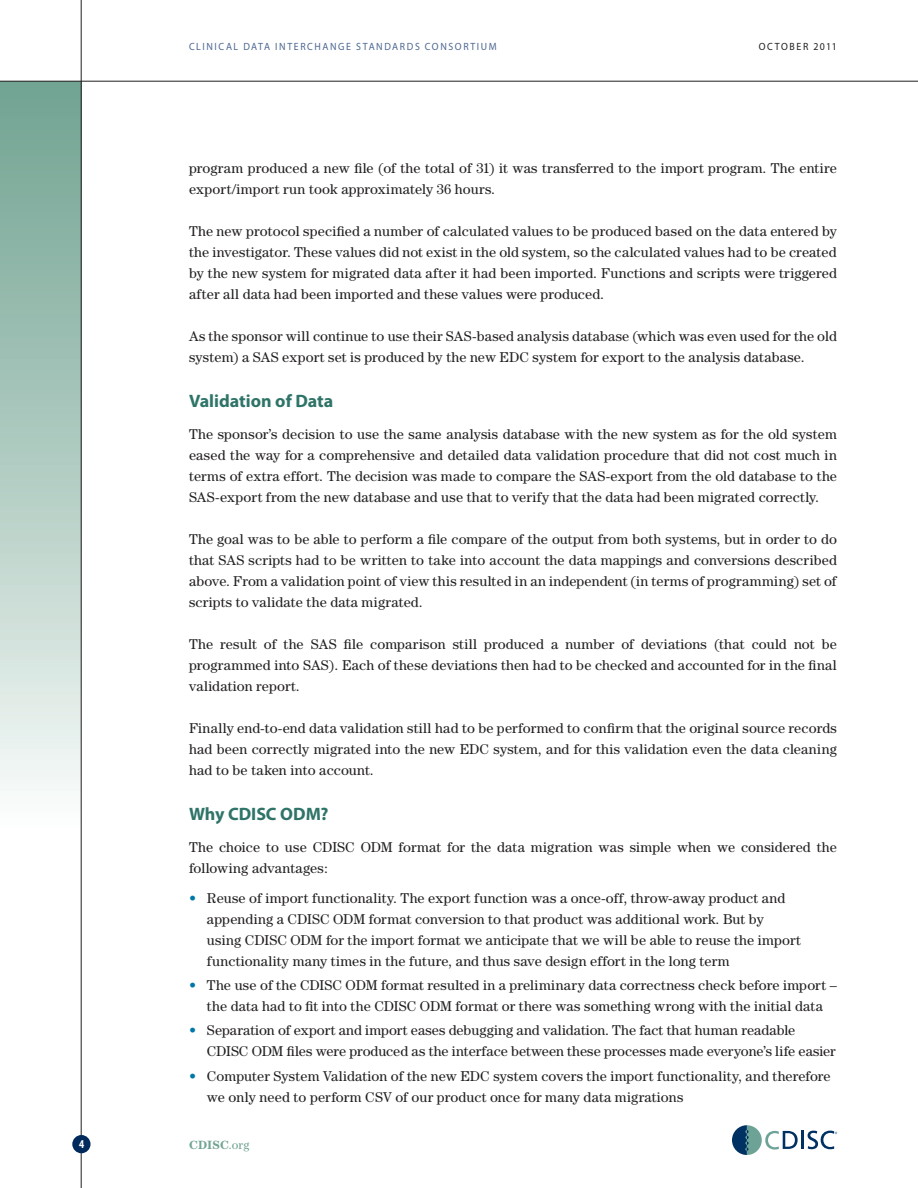
<style>
.page{position:relative;width:918px;height:1188px;background:#fff}
.page>*{position:absolute;margin:0;border:0;box-sizing:border-box;transform-origin:0 0}
.t1{font:700 18px "Myriad Pro";letter-spacing:-.005em;color:#2f7468}
.t2{font:14.25px/21px "Century";letter-spacing:.01em;color:#231f20}
.t3{font:700 12px "Century";letter-spacing:.01em;color:#71a492}
.t4{font:700 condensed 12px "Myriad Pro";color:#fff}
.t5{font:10.5px "Myriad Pro";letter-spacing:.16em;color:#4d6791;scale:.94 1}
.t6{font:10.5px "Myriad Pro";letter-spacing:.15em;color:#231f20;scale:.94 1}
.s1{color:#0078a5}
.s2{font-weight:400}
</style>
<div class="page">
<div style="left:0;top:81px;width:81px;height:873px;background:linear-gradient(to bottom,#6ea18f,#fff)"></div>
<hr style="left:0;top:81px;width:918px;height:1px;background:#231f20">
<hr style="left:81px;top:0;width:1px;height:1188px;background:#231f20">
<div style="left:72px;top:1135px;width:19px;height:18px;background:#00295c;border-radius:50%"></div>
<hr style="left:801px;top:1131px;width:3px;height:18px;background:#003163">
<svg style="left:732px;top:1125px;width:66px;height:30px"></svg>
<svg style="left:808px;top:1131px;width:29px;height:18px"></svg>
<p class="t5" style="left:189px;top:40px;width:329px">CLINIC AL DATA INTERCHANGE STANDARDS CONSORTI UM</p>
<p class="t6" style="left:759px;top:40px;width:85px">OC TOBER 2011</p>
<p class="t2" style="left:189px;top:158px;width:649px">program produced a new file (of the total of 31) it was transferred to the import program. The entire export/import run took approximately 36 hours.</p>
<p class="t2" style="left:189px;top:221px;width:650px;text-align:justify">The new protocol specified a number of calculated values to be produced based on the data entered by the investigator. These values did not exist in the old system, so the calculated values had to be created by the new system for migrated data after it had been imported. Functions and scripts were triggered after all data had been imported and these values were produced.</p>
<p class="t2" style="left:189px;top:326px;width:650px">As the sponsor will continue to use their SAS-based analysis database (which was even used for the old system) a SAS export set is produced by the new EDC system for export to the analysis database.</p>
<p class="t1" style="left:189px;top:389px;width:146px">Validation of Data</p>
<p class="t2" style="left:189px;top:423px;width:650px;text-align:justify">The sponsor’s decision to use the same analysis database with the new system as for the old system eased the way for a comprehensive and detailed data validation procedure that did not cost much in terms of extra effort. The decision was made to compare the SAS-export from the old database to the SAS-export from the new database and use that to verify that the data had been migrated correctly.</p>
<p class="t2" style="left:189px;top:528px;width:649px;text-align:justify">The goal was to be able to perform a file compare of the output from both systems, but in order to do that SAS scripts had to be written to take into account the data mappings and conversions described above. From a validation point of view this resulted in an independent (in terms of programming) set of scripts to validate the data migrated.</p>
<p class="t2" style="left:189px;top:633px;width:649px;text-align:justify">The result of the SAS file comparison still produced a number of deviations (that could not be programmed into SAS). Each of these deviations then had to be checked and accounted for in the final validation report.</p>
<p class="t2" style="left:189px;top:717px;width:649px;text-align:justify">Finally end-to-end data validation still had to be performed to confirm that the original source records had been correctly migrated into the new EDC system, and for this validation even the data cleaning had to be taken into account.</p>
<p class="t1" style="left:189px;top:802px;width:141px">Why CDISC ODM?</p>
<p class="t2" style="left:189px;top:836px;width:649px">The choice to use CDISC ODM format for the data migration was simple when we considered the following advantages:</p>
<p class="t2" style="left:207px;top:887px;width:595px;text-indent:-18px"><span class="s1">•</span> Reuse of import functionality. The export function was a once-off, throw-away product and appending a CDISC ODM format conversion to that product was additional work. But by using CDISC ODM for the import format we anticipate that we will be able to reuse the import functionality many times in the future, and thus save design effort in the long term</p>
<p class="t2" style="left:189px;top:975px;width:649px;text-align:center"><span class="s1">•</span> The use of the CDISC ODM format resulted in a preliminary data correctness check before import – the data had to fit into the CDISC ODM format or there was something wrong with the initial data</p>
<p class="t2" style="left:207px;top:1020px;width:630px;text-indent:-18px"><span class="s1">•</span> Separation of export and import eases debugging and validation. The fact that human readable<br>CDISC ODM files were produced as the interface between these processes made everyone’s life easier</p>
<p class="t2" style="left:207px;top:1065px;width:625px;text-indent:-18px"><span class="s1">•</span> Computer System Validation of the new EDC system covers the import functionality, and therefore we only need to perform CSV of our product once for many data migrations</p>
<p class="t4" style="left:79px;top:1137px;width:7px">4</p>
<p class="t3" style="left:189px;top:1138px;width:62px">CDISC<span class="s2">.org</span></p>
</div>
